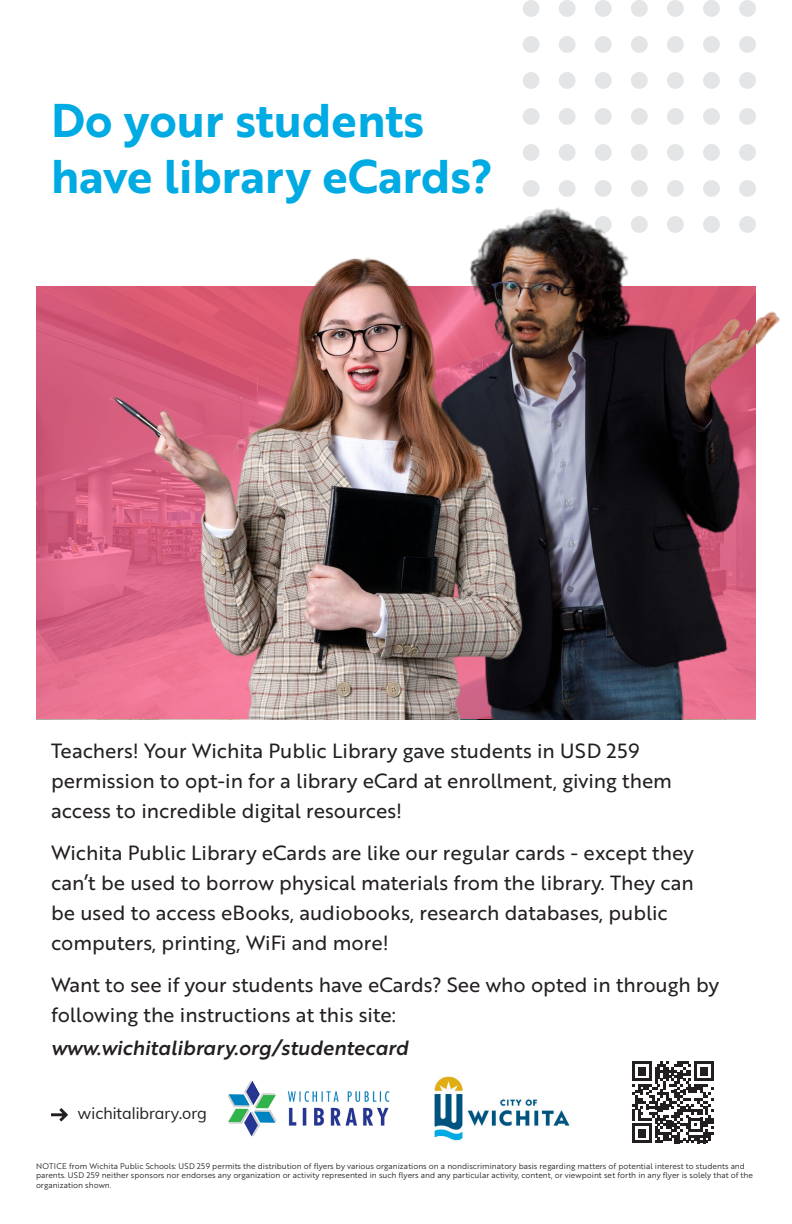
<style>
.page{position:relative;width:792px;height:1224px;background:#fff}
.page>*{position:absolute;margin:0;border:0;box-sizing:border-box;transform-origin:0 0}
.t1{font:46px/56px "Brother 1816 Bold";color:#00aae3}
.t2{font:20px/30px "Brother 1816 Regular";color:#231f20}
.t3{font:20px "Brother 1816 Medium Italic";color:#231f20}
.t4{font:16.1px "Muli";color:#231f20}
.t5{font:8px/9.6px "Brother 1816 Book";color:#231f20}
</style>
<div class="page">
<div style="left:523px;top:0;width:17px;height:17px;background:#e4e5e7;border-radius:50%"></div>
<div style="left:559px;top:0;width:17px;height:17px;background:#e4e5e7;border-radius:50%"></div>
<div style="left:595px;top:0;width:17px;height:17px;background:#e4e5e7;border-radius:50%"></div>
<div style="left:631px;top:0;width:17px;height:17px;background:#e4e5e7;border-radius:50%"></div>
<div style="left:667px;top:0;width:17px;height:17px;background:#e4e5e7;border-radius:50%"></div>
<div style="left:703px;top:0;width:17px;height:17px;background:#e4e5e7;border-radius:50%"></div>
<div style="left:739px;top:0;width:17px;height:17px;background:#e4e5e7;border-radius:50%"></div>
<div style="left:523px;top:36px;width:17px;height:17px;background:#e4e5e7;border-radius:50%"></div>
<div style="left:559px;top:36px;width:17px;height:17px;background:#e4e5e7;border-radius:50%"></div>
<div style="left:595px;top:36px;width:17px;height:17px;background:#e4e5e7;border-radius:50%"></div>
<div style="left:631px;top:36px;width:17px;height:17px;background:#e4e5e7;border-radius:50%"></div>
<div style="left:667px;top:36px;width:17px;height:17px;background:#e4e5e7;border-radius:50%"></div>
<div style="left:703px;top:36px;width:17px;height:17px;background:#e4e5e7;border-radius:50%"></div>
<div style="left:739px;top:36px;width:17px;height:17px;background:#e4e5e7;border-radius:50%"></div>
<div style="left:523px;top:72px;width:17px;height:17px;background:#e4e5e7;border-radius:50%"></div>
<div style="left:559px;top:72px;width:17px;height:17px;background:#e4e5e7;border-radius:50%"></div>
<div style="left:595px;top:72px;width:17px;height:17px;background:#e4e5e7;border-radius:50%"></div>
<div style="left:631px;top:72px;width:17px;height:17px;background:#e4e5e7;border-radius:50%"></div>
<div style="left:667px;top:72px;width:17px;height:17px;background:#e4e5e7;border-radius:50%"></div>
<div style="left:703px;top:72px;width:17px;height:17px;background:#e4e5e7;border-radius:50%"></div>
<div style="left:739px;top:72px;width:17px;height:17px;background:#e4e5e7;border-radius:50%"></div>
<div style="left:523px;top:108px;width:17px;height:17px;background:#e4e5e7;border-radius:50%"></div>
<div style="left:559px;top:108px;width:17px;height:17px;background:#e4e5e7;border-radius:50%"></div>
<div style="left:595px;top:108px;width:17px;height:17px;background:#e4e5e7;border-radius:50%"></div>
<div style="left:631px;top:108px;width:17px;height:17px;background:#e4e5e7;border-radius:50%"></div>
<div style="left:667px;top:108px;width:17px;height:17px;background:#e4e5e7;border-radius:50%"></div>
<div style="left:703px;top:108px;width:17px;height:17px;background:#e4e5e7;border-radius:50%"></div>
<div style="left:739px;top:108px;width:17px;height:17px;background:#e4e5e7;border-radius:50%"></div>
<div style="left:523px;top:144px;width:17px;height:17px;background:#e4e5e7;border-radius:50%"></div>
<div style="left:559px;top:144px;width:17px;height:17px;background:#e4e5e7;border-radius:50%"></div>
<div style="left:595px;top:144px;width:17px;height:17px;background:#e4e5e7;border-radius:50%"></div>
<div style="left:631px;top:144px;width:17px;height:17px;background:#e4e5e7;border-radius:50%"></div>
<div style="left:667px;top:144px;width:17px;height:17px;background:#e4e5e7;border-radius:50%"></div>
<div style="left:703px;top:144px;width:17px;height:17px;background:#e4e5e7;border-radius:50%"></div>
<div style="left:739px;top:144px;width:17px;height:17px;background:#e4e5e7;border-radius:50%"></div>
<div style="left:523px;top:180px;width:17px;height:17px;background:#e4e5e7;border-radius:50%"></div>
<div style="left:559px;top:180px;width:17px;height:17px;background:#e4e5e7;border-radius:50%"></div>
<div style="left:595px;top:180px;width:17px;height:17px;background:#e4e5e7;border-radius:50%"></div>
<div style="left:631px;top:180px;width:17px;height:17px;background:#e4e5e7;border-radius:50%"></div>
<div style="left:667px;top:180px;width:17px;height:17px;background:#e4e5e7;border-radius:50%"></div>
<div style="left:703px;top:180px;width:17px;height:17px;background:#e4e5e7;border-radius:50%"></div>
<div style="left:739px;top:180px;width:17px;height:17px;background:#e4e5e7;border-radius:50%"></div>
<img style="left:228px;top:1081px;width:162px;height:56px">
<img style="left:434px;top:1076px;width:136px;height:65px">
<svg style="left:51px;top:1108px;width:17px;height:13px"></svg>
<svg style="left:36px;top:286px;width:61px;height:433px;fill:#d45e7f"></svg>
<img style="left:478px;top:195px;width:302px;height:524px">
<img style="left:97px;top:250px;width:433px;height:469px">
<svg style="left:632px;top:1061px;width:82px;height:82px"></svg>
<p class="t1" style="left:51px;top:90px;width:444px">Do your students have library eCards?</p>
<p class="t2" style="left:51px;top:735px;width:623px">Teachers! Your Wichita Public Library gave students in USD 259 permission to opt-in for a library eCard at enrollment, giving them access to incredible digital resources!</p>
<p class="t2" style="left:51px;top:837px;width:644px">Wichita Public Library eCards are like our regular cards - except they can’t be used to borrow physical materials from the library. They can be used to access eBooks, audiobooks, research databases, public computers, printing, WiFi and more!</p>
<p class="t2" style="left:51px;top:969px;width:670px">Want to see if your students have eCards? See who opted in through by following the instructions at this site:</p>
<p class="t3" style="left:51px;top:1033px;width:359px">www.wichitalibrary.org/studentecard</p>
<p class="t4" style="left:78px;top:1102px;width:131px">wichitalibrary.org</p>
<p class="t5" style="left:36px;top:1161px;width:719px">NOTICE from Wichita Public Schools: USD 259 permits the distribution of flyers by various organizations on a nondiscriminatory basis regarding matters of potential interest to students and parents. USD 259 neither sponsors nor endorses any organization or activity represented in such flyers and any particular activity, content, or viewpoint set forth in any flyer is solely that of the organization shown.</p>
</div>
